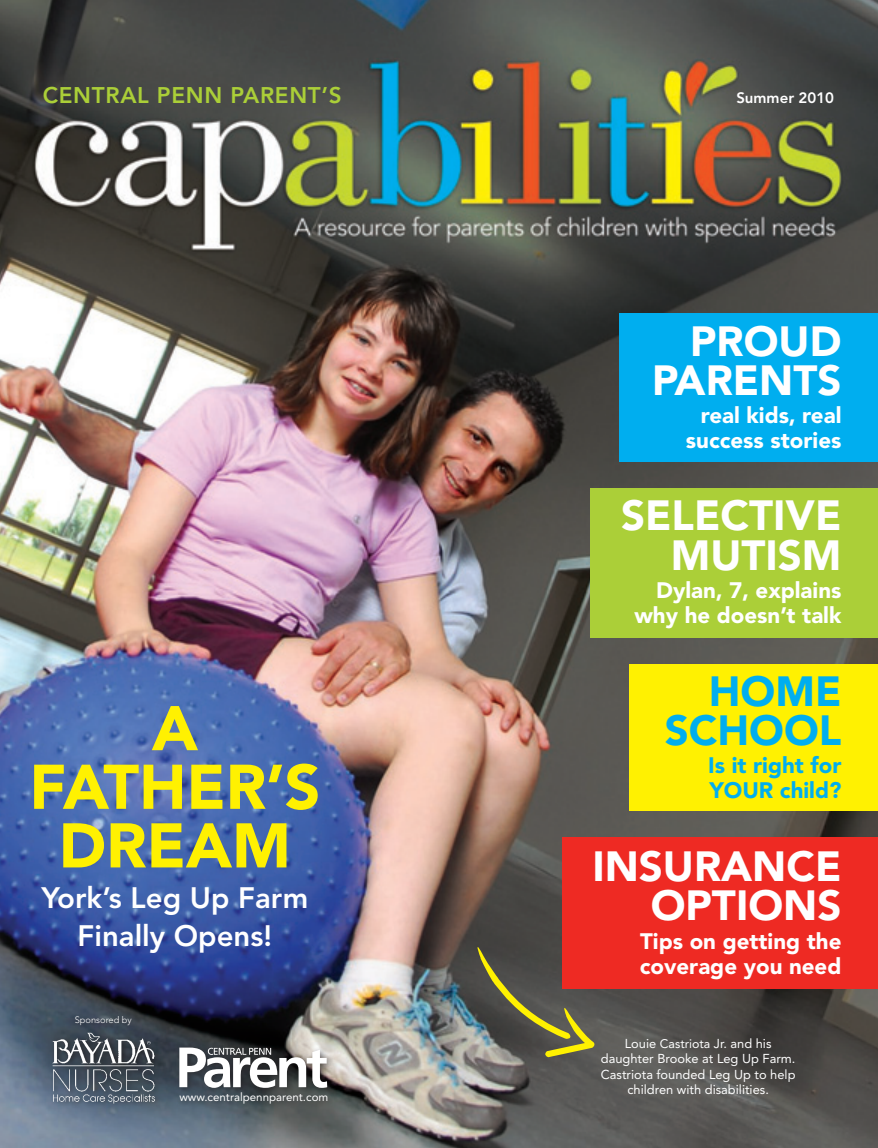
<style>
.page{position:relative;width:878px;height:1148px;background:#fff}
.page>*{position:absolute;margin:0;border:0;box-sizing:border-box;transform-origin:0 0}
.t1{font:900 62.4px/58.7px "Avenir";color:#fff101;text-align:center}
.t2{font:900 41.85px/39.3px "Avenir";color:#fff}
.t3{font:900 41.85px/39.3px "Avenir";color:#00aeef;text-align:center}
.t4{font:800 29.4px/37.5px "Avenir";color:#fff;text-align:center}
.t5{font:800 22.5px "Avenir";letter-spacing:.03em;color:#abcf38}
.t6{font:900 22.2px/25px "Avenir";color:#fff;text-align:right}
.t7{font:900 22.2px/25px "Avenir";color:#00aeef}
.t8{font:800 15px "Avenir";color:#fff}
.t9{font:12.9px/15.5px "Avenir";color:#fff;text-align:center}
.t10{font:11.55px "Avenir";color:#fff}
.t11{font:300 9.3px "Avenir";color:#fff}
.s1{font-size:12.45px}
</style>
<div class="page">
<img style="left:0;top:0;width:878px;height:1148px">
<div style="left:175px;top:1042px;width:160px;height:52px;background:#231f20;opacity:.6"></div>
<svg style="left:179px;top:1047px;width:148px;height:40px"></svg>
<div style="left:176px;top:1089px;width:157px;height:21px;background:#231f20;opacity:.4"></div>
<div style="left:620px;top:313px;width:258px;height:149px;background:#00aeef"></div>
<div style="left:562px;top:837px;width:316px;height:151px;background:#ee2a23"></div>
<div style="left:629px;top:664px;width:249px;height:147px;background:#fff101"></div>
<div style="left:590px;top:488px;width:288px;height:149px;background:#abcf38"></div>
<svg style="left:475px;top:940px;width:119px;height:117px;background:#725b43"></svg>
<div style="left:49px;top:1029px;width:111px;height:79px;background:#231f20;opacity:.85"></div>
<img style="left:50px;top:1027px;width:108px;height:81px">
<div style="left:72px;top:1013px;width:64px;height:17px;background:#231f20;opacity:.5"></div>
<h3 class="t5" style="left:43px;top:81px;width:300px">Central Penn Parent’s</h3>
<p class="t8" style="left:736px;top:89px;width:99px">Summer 2010</p>
<h2 class="t2" style="left:652px;top:321px;width:186px;text-indent:38px">PROUD<br>PARE</h2>
<h2 class="t2" style="left:759px;top:360px;width:59px">NTS</h2>
<h3 class="t6" style="left:686px;top:403px;width:157px">real kids, real success stories</h3>
<h1 class="t1" style="left:29px;top:699px;width:292px">a father’s dream</h1>
<h3 class="t4" style="left:41px;top:879px;width:268px">York’s Leg Up Farm<br>Finally Opens!</h3>
<p class="t11" style="left:75px;top:1014px;width:58px">Sponsored by</p>
<p class="t10" style="left:179px;top:1090px;width:150px">www.centralpennparent.com</p>
<h2 class="t2" style="left:621px;top:496px;width:216px;text-align:center">SE LECTIVE<br>MUTISM</h2>
<h3 class="t6" style="left:634px;top:577px;width:208px">Dylan, 7, explains why he doesn’t talk</h3>
<h2 class="t3" style="left:664px;top:671px;width:178px">HOME<br>SCHOOL</h2>
<h3 class="t7" style="left:708px;top:753px;width:135px">Is it right for<br>YOUR child?</h3>
<h2 class="t2" style="left:592px;top:846px;width:248px;text-align:right">INSURANCE<br>OPTIONS</h2>
<h3 class="t6" style="left:639px;top:928px;width:203px;text-align:left">Tips on getting the coverage you need</h3>
<p class="t9" style="left:600px;top:1035px;width:196px">Louie <span class="s1">Castriota</span> Jr. and his daughter Brooke at Leg Up Farm.<br>Castriota founded Leg Up to help children with disabilities.</p>
</div>
